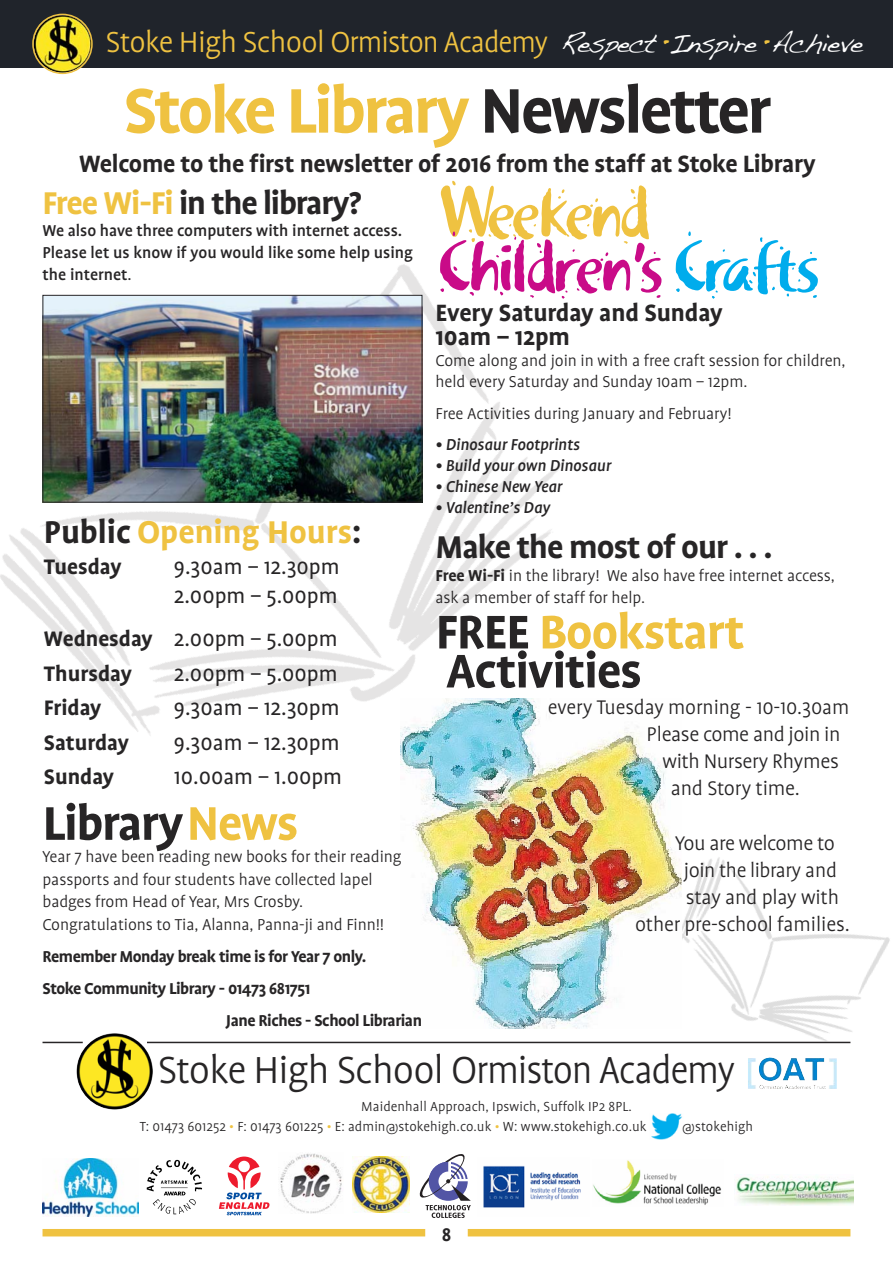
<style>
.page{position:relative;width:893px;height:1263px;background:#fff}
.page>*{position:absolute;margin:0;border:0;box-sizing:border-box;transform-origin:0 0}
.t1{font:72px/54px "Khaki Two";letter-spacing:-.05em;color:#c90b88}
.t2{font:700 72px "Profile";letter-spacing:-.035em;color:#efc241}
.t3{font:700 54px/39px "Profile";letter-spacing:-.02em;color:#272526}
.t4{font:300 43.05px "Profile";letter-spacing:-.03em;color:#272526}
.t5{font:700 36px "Profile";letter-spacing:-.03em;color:#272526}
.t6{font:700 36px "Profile";color:#efc241}
.t7{font:300 33px "Profile";letter-spacing:-.03em;color:#efc241}
.t8{font:700 27px/24px "Profile";letter-spacing:-.01em;color:#272526}
.t9{font:24px/28.5px "Profile";color:#272526}
.t10{font:700 24px/34.5px "Profile";color:#272526}
.t11{font:300 22.5px "Profile";letter-spacing:-.01em;color:#272526}
.t12{font:700 21px "Profile";color:#272526}
.t13{font:300 18px/22.5px "Profile";letter-spacing:-.005em;color:#272526}
.t14{font:500 18px/22px "Profile";letter-spacing:-.005em;color:#272526}
.t15{font:700 18px "Profile";letter-spacing:-.025em;color:#272526}
.t16{font:italic 500 18px "Profile";letter-spacing:-.005em;color:#272526}
.t17{font:300 15px/19.5px "Profile";letter-spacing:.005em;color:#272526}
.s1{font-family:"Handwriting Dakota";font-weight:400;font-size:27px;color:#fff}
.s2{font-family:"Handwriting Dakota";font-weight:400;font-size:27px}
.s3{color:#272526}
.s4{color:#efc241}
.s5{font-weight:400}
.s6{color:#00acec}
.s7{font-weight:700}
</style>
<div class="page">
<img style="left:682px;top:857px;width:208px;height:187px">
<img style="left:420px;top:726px;width:262px;height:302px">
<img style="left:0;top:264px;width:633px;height:583px">
<img style="left:651px;top:1114px;width:31px;height:25px">
<div style="left:43px;top:1229px;width:382px;height:7px;background:#efc241"></div>
<div style="left:468px;top:1229px;width:382px;height:7px;background:#efc241"></div>
<img style="left:42px;top:1158px;width:96px;height:58px">
<img style="left:144px;top:1156px;width:62px;height:63px;border-radius:50%">
<svg style="left:219px;top:1156px;width:50px;height:59px"></svg>
<img style="left:280px;top:1153px;width:62px;height:60px">
<img style="left:353px;top:1157px;width:56px;height:56px">
<svg style="left:420px;top:1154px;width:51px;height:64px"></svg>
<img style="left:483px;top:1166px;width:98px;height:42px">
<img style="left:593px;top:1160px;width:129px;height:45px">
<img style="left:736px;top:1174px;width:117px;height:32px">
<div style="left:0;top:0;width:893px;height:68px;background:#20242b"></div>
<img style="left:32px;top:14px;width:61px;height:60px">
<img style="left:77px;top:1033px;width:76px;height:76px;border-radius:50%">
<img style="left:748px;top:1057px;width:89px;height:32px">
<hr style="left:43px;top:1042px;width:40px;height:1px;background:#272526">
<hr style="left:147px;top:1042px;width:703px;height:1px;background:#272526">
<img style="left:45px;top:297px;width:375px;height:204px">
<div style="left:43px;top:295px;width:379px;height:208px;border:1px solid #272526"></div>
<h3 class="t7" style="left:106px;top:30px;width:759px">Stoke High School Ormiston Academy <span class="s1">Respect</span> <span class="s2">•</span><span class="s1">Inspire</span> <span class="s2">•</span><span class="s1">Achieve</span></h3>
<h1 class="t2" style="left:124px;top:83px;width:649px">Stoke Library <span class="s3">Newsletter</span></h1>
<h3 class="t8" style="left:79px;top:153px;width:738px">Welcome to the first newsletter of 2016 from the staff at Stoke Library</h3>
<h3 class="t5" style="left:43px;top:189px;width:320px"><span class="s4">Free Wi-Fi</span> in the library?</h3>
<p class="t14" style="left:43px;top:220px;width:372px">We also have three computers with internet access.<br>Please let us know if you would like some help using the internet<span class="s5">.</span></p>
<h3 class="t6" style="left:44px;top:518px;width:319px"><span class="s3">Public</span> Opening Hours<span class="s3">:</span></h3>
<h3 class="t10" style="left:44px;top:551px;width:79px">Tuesday</h3>
<h3 class="t9" style="left:174px;top:554px;width:167px">9.30am – 12.30pm<br>2.00pm – 5.00pm</h3>
<h3 class="t10" style="left:44px;top:623px;width:295px">Wednesday <span class="s5">2.00pm – 5.00pm<br></span>Thursday</h3>
<h3 class="t9" style="left:174px;top:661px;width:165px">2.00pm – 5.00pm</h3>
<h3 class="t10" style="left:44px;top:692px;width:59px">Friday</h3>
<h3 class="t9" style="left:174px;top:695px;width:167px">9.30am – 12.30pm</h3>
<h3 class="t10" style="left:44px;top:727px;width:87px">Saturday</h3>
<h3 class="t9" style="left:174px;top:730px;width:167px">9.30am – 12.30pm</h3>
<h3 class="t10" style="left:44px;top:761px;width:72px">Sunday</h3>
<h3 class="t9" style="left:174px;top:764px;width:170px">10.00am – 1.00pm</h3>
<h2 class="t3" style="left:43px;top:808px;width:257px">Library<span class="s4">News</span></h2>
<p class="t13" style="left:43px;top:847px;width:361px">Year 7 have been reading new books for their reading passports and four students have collected lapel badges from Head of Year, Mrs Crosby.<br>Congratulations to Tia, Alanna, Panna-ji and Finn!!</p>
<p class="t15" style="left:43px;top:950px;width:326px">Remember Monday break time is for Year 7 only.</p>
<p class="t15" style="left:43px;top:982px;width:269px">Stoke Community Library - 01473 681751</p>
<p class="t15" style="left:226px;top:1014px;width:198px">Jane Riches - School Librarian</p>
<h1 class="t1" style="left:436px;top:192px;width:386px"><span class="s4">Weekend<br></span>Children’s<span class="s6">Crafts</span></h1>
<h3 class="t8" style="left:436px;top:303px;width:289px">Every Saturday and Sunday<br>10am – 12pm</h3>
<p class="t13" style="left:436px;top:352px;width:412px;line-height:21px">Come along and join in with a free craft session for children, held every Saturday and Sunday 10am – 12pm.</p>
<p class="t13" style="left:436px;top:403px;width:297px">Free Activities during January and February!</p>
<p class="t16" style="left:436px;top:438px;width:146px">• Dinosaur Footprints</p>
<p class="t16" style="left:436px;top:459px;width:177px">• Build your own Dinosaur</p>
<p class="t16" style="left:436px;top:480px;width:128px">• Chinese New Year</p>
<p class="t16" style="left:436px;top:501px;width:116px">• Valentine’s Day</p>
<h3 class="t5" style="left:436px;top:534px;width:339px">Make the most of our . . .</h3>
<p class="t13" style="left:436px;top:565px;width:401px"><span class="s7">Free Wi-Fi</span> in the library! We also have free internet access, ask a member of staff for help.</p>
<h2 class="t3" style="left:436px;top:616px;width:310px">FREE <span class="s4">Bookstart<br></span>Activities</h2>
<p class="t11" style="left:548px;top:699px;width:303px">every Tuesday morning - 10-10.30am</p>
<p class="t11" style="left:647px;top:726px;width:195px">Please come and join in</p>
<p class="t11" style="left:662px;top:753px;width:178px">with Nursery Rhymes</p>
<p class="t11" style="left:671px;top:780px;width:131px">and Story time.</p>
<p class="t11" style="left:675px;top:834px;width:161px">You are welcome to</p>
<p class="t11" style="left:684px;top:861px;width:155px">join the library and</p>
<p class="t11" style="left:686px;top:888px;width:155px">stay and play with</p>
<p class="t11" style="left:635px;top:915px;width:216px">other pre-school families.</p>
<h3 class="t4" style="left:158px;top:1054px;width:578px">Stoke High School Ormiston Academy</h3>
<p class="t17" style="left:140px;top:1098px;width:508px;text-indent:221px">Maidenhall Approach, Ipswich, Suffolk IP2 8PL.<br>T: 01473 601252 <span class="s4">•</span> F: 01473 601225 <span class="s4">•</span> E: admin@stokehigh.co.uk <span class="s4">•</span> W: www.stokehigh.co.uk</p>
<p class="t17" style="left:682px;top:1117px;width:72px">@stokehigh</p>
<p class="t12" style="left:442px;top:1227px;width:11px">8</p>
</div>
